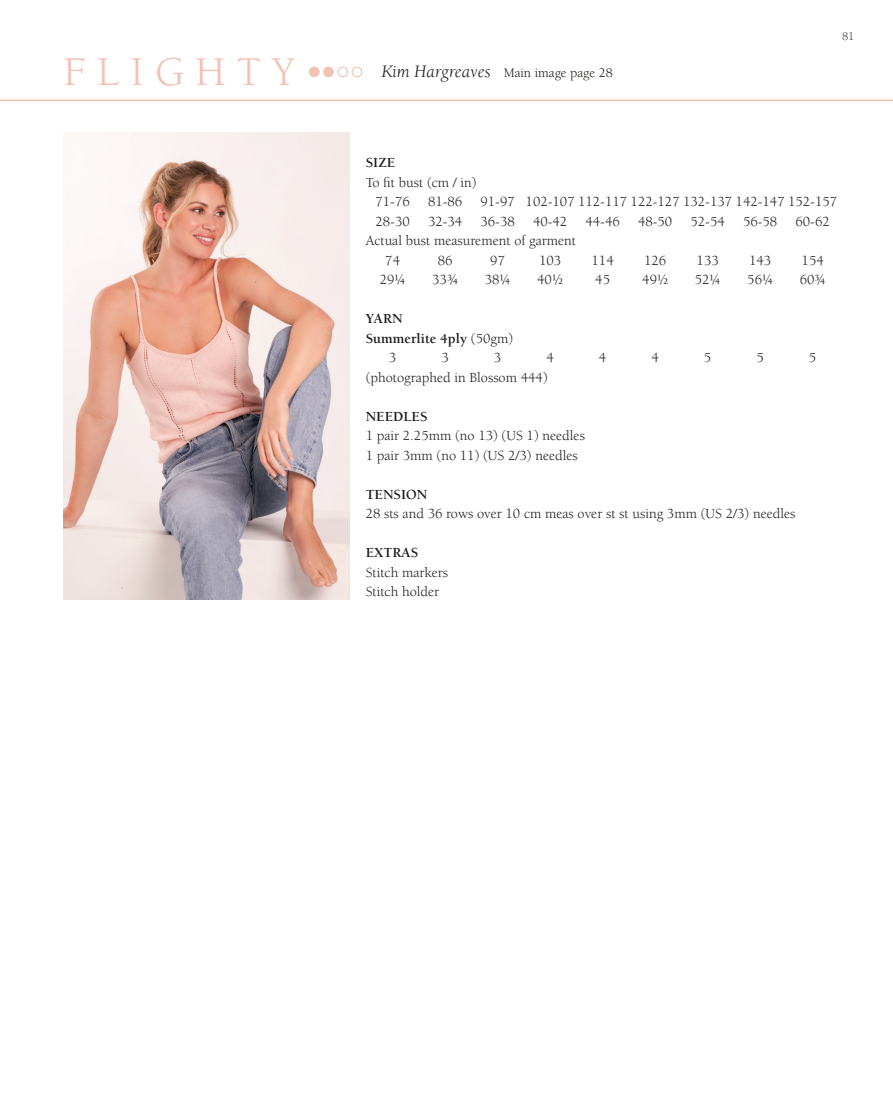
<style>
.page{position:relative;width:893px;height:1105px;background:#fff}
.page>*{position:absolute;margin:0;border:0;box-sizing:border-box;transform-origin:0 0}
.t1{font:42px "Berkeley Std";letter-spacing:.27em;color:#f3c1b1}
.Tabs_BW{font:14.25px "Berkeley Std";color:#1d1d1b}
.Tabs_BW-2{font:700 14.25px "Berkeley Std";color:#1d1d1b}
.t2{font:13.5px "Berkeley Std";color:#1d1d1b}
.t3{font:12px "Berkeley Std";color:#3d3d3c}
.s1{font-style:italic;font-size:18px}
.s2{font-weight:400}
</style>
<div class="page">
<img style="left:63px;top:132px;width:287px;height:467px">
<div style="left:337px;top:67px;width:11px;height:10px;border:1px solid #f3c1b1;border-radius:50%"></div>
<div style="left:352px;top:67px;width:10px;height:10px;border:1px solid #f3c1b1;border-radius:50%"></div>
<div style="left:324px;top:67px;width:9px;height:10px;background:#f3c1b1;border-radius:50%"></div>
<div style="left:323px;top:67px;width:11px;height:10px;border:1px solid #f3c1b1;border-radius:50%"></div>
<div style="left:310px;top:67px;width:9px;height:10px;background:#f3c1b1;border-radius:50%"></div>
<div style="left:309px;top:67px;width:11px;height:10px;border:1px solid #f3c1b1;border-radius:50%"></div>
<hr style="left:0;top:100px;width:893px;height:1px;background:#f3c1b1">
<p class="t1" style="left:63px;top:49px;width:233px">FLIGHTY</p>
<p class="t2" style="left:382px;top:66px;width:233px"><span class="s1">Kim Hargreaves</span> Main image page 28</p>
<p class="t3" style="left:842px;top:29px;width:14px">81</p>
<p class="Tabs_BW-2" style="left:366px;top:155px;width:31px">SIZE</p>
<p class="Tabs_BW" style="left:366px;top:174px;width:112px">To fit bust (cm / in)</p>
<p class="Tabs_BW" style="left:375px;top:194px;width:36px">71-76</p>
<p class="Tabs_BW" style="left:428px;top:194px;width:36px">81-86</p>
<p class="Tabs_BW" style="left:480px;top:194px;width:358px">91-97 102-107 112-117 122-127 132-137 142-147 152-157</p>
<p class="Tabs_BW" style="left:375px;top:213px;width:36px">28-30</p>
<p class="Tabs_BW" style="left:428px;top:213px;width:36px">32-34</p>
<p class="Tabs_BW" style="left:480px;top:213px;width:36px">36-38</p>
<p class="Tabs_BW" style="left:533px;top:213px;width:36px">40-42</p>
<p class="Tabs_BW" style="left:585px;top:213px;width:36px">44-46</p>
<p class="Tabs_BW" style="left:638px;top:213px;width:36px">48-50</p>
<p class="Tabs_BW" style="left:690px;top:213px;width:36px">52-54</p>
<p class="Tabs_BW" style="left:743px;top:213px;width:36px">56-58</p>
<p class="Tabs_BW" style="left:795px;top:213px;width:36px">60-62</p>
<p class="Tabs_BW" style="left:366px;top:233px;width:212px">Actual bust measurement of garment</p>
<p class="Tabs_BW" style="left:385px;top:252px;width:16px">74</p>
<p class="Tabs_BW" style="left:438px;top:252px;width:16px">86</p>
<p class="Tabs_BW" style="left:490px;top:252px;width:16px">97</p>
<p class="Tabs_BW" style="left:539px;top:252px;width:24px">103</p>
<p class="Tabs_BW" style="left:592px;top:252px;width:24px">114</p>
<p class="Tabs_BW" style="left:644px;top:252px;width:24px">126</p>
<p class="Tabs_BW" style="left:697px;top:252px;width:24px">133</p>
<p class="Tabs_BW" style="left:749px;top:252px;width:24px">143</p>
<p class="Tabs_BW" style="left:802px;top:252px;width:24px">154</p>
<p class="Tabs_BW" style="left:380px;top:272px;width:27px">29¼</p>
<p class="Tabs_BW" style="left:432px;top:272px;width:27px">33¾</p>
<p class="Tabs_BW" style="left:485px;top:272px;width:27px">38¼</p>
<p class="Tabs_BW" style="left:537px;top:272px;width:27px">40½</p>
<p class="Tabs_BW" style="left:595px;top:272px;width:16px">45</p>
<p class="Tabs_BW" style="left:642px;top:272px;width:27px">49½</p>
<p class="Tabs_BW" style="left:695px;top:272px;width:27px">52¼</p>
<p class="Tabs_BW" style="left:747px;top:272px;width:27px">56¼</p>
<p class="Tabs_BW" style="left:800px;top:272px;width:27px">60¾</p>
<p class="Tabs_BW-2" style="left:366px;top:311px;width:38px">YARN</p>
<p class="Tabs_BW-2" style="left:366px;top:330px;width:149px">Summerlite 4ply <span class="s2">(50gm)</span></p>
<p class="Tabs_BW" style="left:389px;top:350px;width:9px">3</p>
<p class="Tabs_BW" style="left:441px;top:350px;width:9px">3</p>
<p class="Tabs_BW" style="left:494px;top:350px;width:9px">3</p>
<p class="Tabs_BW" style="left:546px;top:350px;width:9px">4</p>
<p class="Tabs_BW" style="left:599px;top:350px;width:9px">4</p>
<p class="Tabs_BW" style="left:651px;top:350px;width:9px">4</p>
<p class="Tabs_BW" style="left:704px;top:350px;width:9px">5</p>
<p class="Tabs_BW" style="left:756px;top:350px;width:9px">5</p>
<p class="Tabs_BW" style="left:809px;top:350px;width:9px">5</p>
<p class="Tabs_BW" style="left:366px;top:369px;width:184px">(photographed in Blossom 444)</p>
<p class="Tabs_BW-2" style="left:366px;top:408px;width:64px">NEEDLES</p>
<p class="Tabs_BW" style="left:366px;top:428px;width:221px">1 pair 2.25mm (no 13) (US 1) needles</p>
<p class="Tabs_BW" style="left:366px;top:447px;width:214px">1 pair 3mm (no 11) (US 2/3) needles</p>
<p class="Tabs_BW-2" style="left:366px;top:486px;width:63px">TENSION</p>
<p class="Tabs_BW" style="left:366px;top:506px;width:431px">28 sts and 36 rows over 10 cm meas over st st using 3mm (US 2/3) needles</p>
<p class="Tabs_BW-2" style="left:366px;top:545px;width:54px">EXTRAS</p>
<p class="Tabs_BW" style="left:366px;top:564px;width:84px">Stitch markers</p>
<p class="Tabs_BW" style="left:366px;top:584px;width:75px">Stitch holder</p>
</div>
